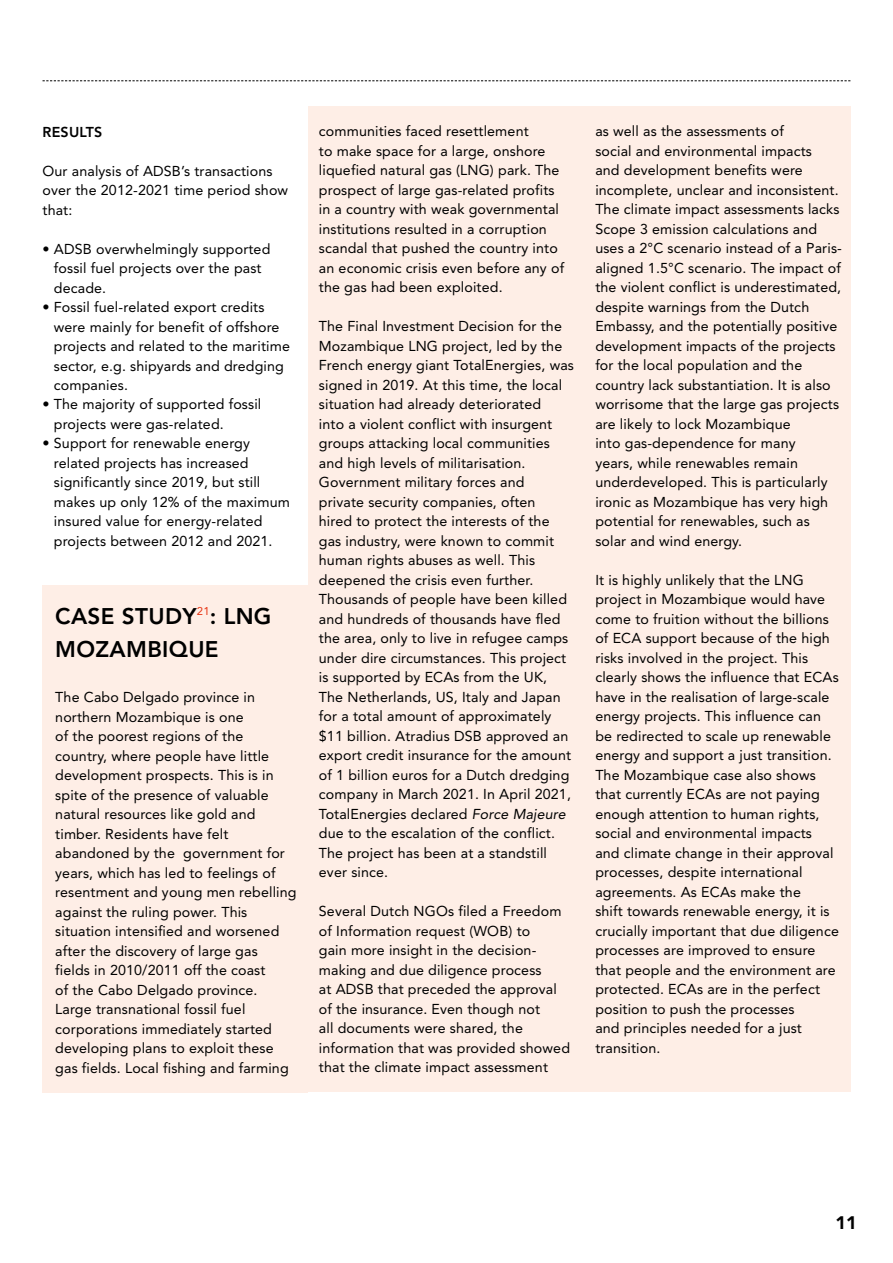
<style>
.page{position:relative;width:893px;height:1263px;background:#fff}
.page>*{position:absolute;margin:0;border:0;box-sizing:border-box;transform-origin:0 0}
.t1{font:800 22.5px/33px "Avenir";letter-spacing:.015em;color:#000}
.t2{font:900 18px "Avenir";color:#000}
.t3{font:14.25px/19.5px "Avenir";letter-spacing:.01em;color:#000}
.t4{font:800 14.25px "Avenir";letter-spacing:.015em;color:#000}
.s1{font-style:italic}
</style>
<div class="page">
<div style="left:308px;top:106px;width:542px;height:986px;background:#feeee6"></div>
<div style="left:43px;top:585px;width:265px;height:507px;background:#feeee6"></div>
<svg style="left:43px;top:80px;width:807px;height:1px"></svg>
<p class="t4" style="left:43px;top:123px;width:61px">RESULTS</p>
<p class="t3" style="left:43px;top:161px;width:247px">Our analysis of ADSB’s transactions over the 2012-2021 time period show that:</p>
<p class="t3" style="left:54px;top:239px;width:218px;text-indent:-11px">• ADSB overwhelmingly supported fossil fuel projects over the past decade.</p>
<p class="t3" style="left:54px;top:297px;width:238px;text-indent:-11px">• Fossil fuel-related export credits were mainly for benefit of offshore projects and related to the maritime sector, e.g. shipyards and dredging companies.</p>
<p class="t3" style="left:54px;top:395px;width:209px;text-indent:-11px">• The majority of supported fossil projects were gas-related.</p>
<p class="t3" style="left:54px;top:434px;width:237px;text-indent:-11px">• Support for renewable energy related projects has increased significantly since 2019, but still makes up only 12% of the maximum insured value for energy-related projects between 2012 and 2021.</p>
<h1 class="t1" style="left:55px;top:599px;width:218px">CASE STUDY<sup>21</sup>: LNG<br>MOZAMBIQUE</h1>
<p class="t3" style="left:55px;top:687px;width:243px">The Cabo Delgado province in northern Mozambique is one<br>of the poorest regions of the country, where people have little development prospects. This is in spite of the presence of valuable natural resources like gold and timber. Residents have felt abandoned by the government for years, which has led to feelings of resentment and young men rebelling against the ruling power. This situation intensified and worsened after the discovery of large gas<br>fields in 2010/2011 off the coast<br>of the Cabo Delgado province.<br>Large transnational fossil fuel corporations immediately started developing plans to exploit these gas fields. Local fishing and farming</p>
<p class="t3" style="left:319px;top:122px;width:247px">communities faced resettlement<br>to make space for a large, onshore liquefied natural gas (LNG) park. The prospect of large gas-related profits in a country with weak governmental institutions resulted in a corruption scandal that pushed the country into an economic crisis even before any of the gas had been exploited.</p>
<p class="t3" style="left:319px;top:317px;width:257px">The Final Investment Decision for the Mozambique LNG project, led by the French energy giant TotalEnergies, was signed in 2019. At this time, the local situation had already deteriorated<br>into a violent conflict with insurgent groups attacking local communities and high levels of militarisation.<br>Government military forces and<br>private security companies, often<br>hired to protect the interests of the gas industry, were known to commit human rights abuses as well. This deepened the crisis even further.<br>Thousands of people have been killed and hundreds of thousands have fled the area, only to live in refugee camps under dire circumstances. This project is supported by ECAs from the UK, The Netherlands, US, Italy and Japan for a total amount of approximately $11 billion. Atradius DSB approved an export credit insurance for the amount of 1 billion euros for a Dutch dredging company in March 2021. In April 2021, TotalEnergies declared <span class="s1">Force Majeure </span>due to the escalation of the conflict.<br>The project has been at a standstill ever since.</p>
<p class="t3" style="left:319px;top:902px;width:253px">Several Dutch NGOs filed a Freedom of Information request (WOB) to<br>gain more insight in the decision&shy;making and due diligence process<br>at ADSB that preceded the approval of the insurance. Even though not<br>all documents were shared, the information that was provided showed that the climate impact assessment</p>
<p class="t3" style="left:595px;top:121px;width:248px">as well as the assessments of<br>social and environmental impacts<br>and development benefits were incomplete, unclear and inconsistent.<br>The climate impact assessments lacks Scope 3 emission calculations and uses a 2°C scenario instead of a Paris&shy;aligned 1.5°C scenario. The impact of the violent conflict is underestimated, despite warnings from the Dutch Embassy, and the potentially positive development impacts of the projects for the local population and the country lack substantiation. It is also worrisome that the large gas projects are likely to lock Mozambique<br>into gas-dependence for many<br>years, while renewables remain underdeveloped. This is particularly ironic as Mozambique has very high potential for renewables, such as solar and wind energy.</p>
<p class="t3" style="left:595px;top:570px;width:245px">It is highly unlikely that the LNG project in Mozambique would have come to fruition without the billions of ECA support because of the high risks involved in the project. This clearly shows the influence that ECAs have in the realisation of large-scale energy projects. This influence can be redirected to scale up renewable energy and support a just transition.<br>The Mozambique case also shows that currently ECAs are not paying enough attention to human rights, social and environmental impacts and climate change in their approval processes, despite international agreements. As ECAs make the<br>shift towards renewable energy, it is crucially important that due diligence processes are improved to ensure that people and the environment are protected. ECAs are in the perfect position to push the processes<br>and principles needed for a just transition.</p>
<p class="t2" style="left:835px;top:1211px;width:23px">11</p>
</div>
